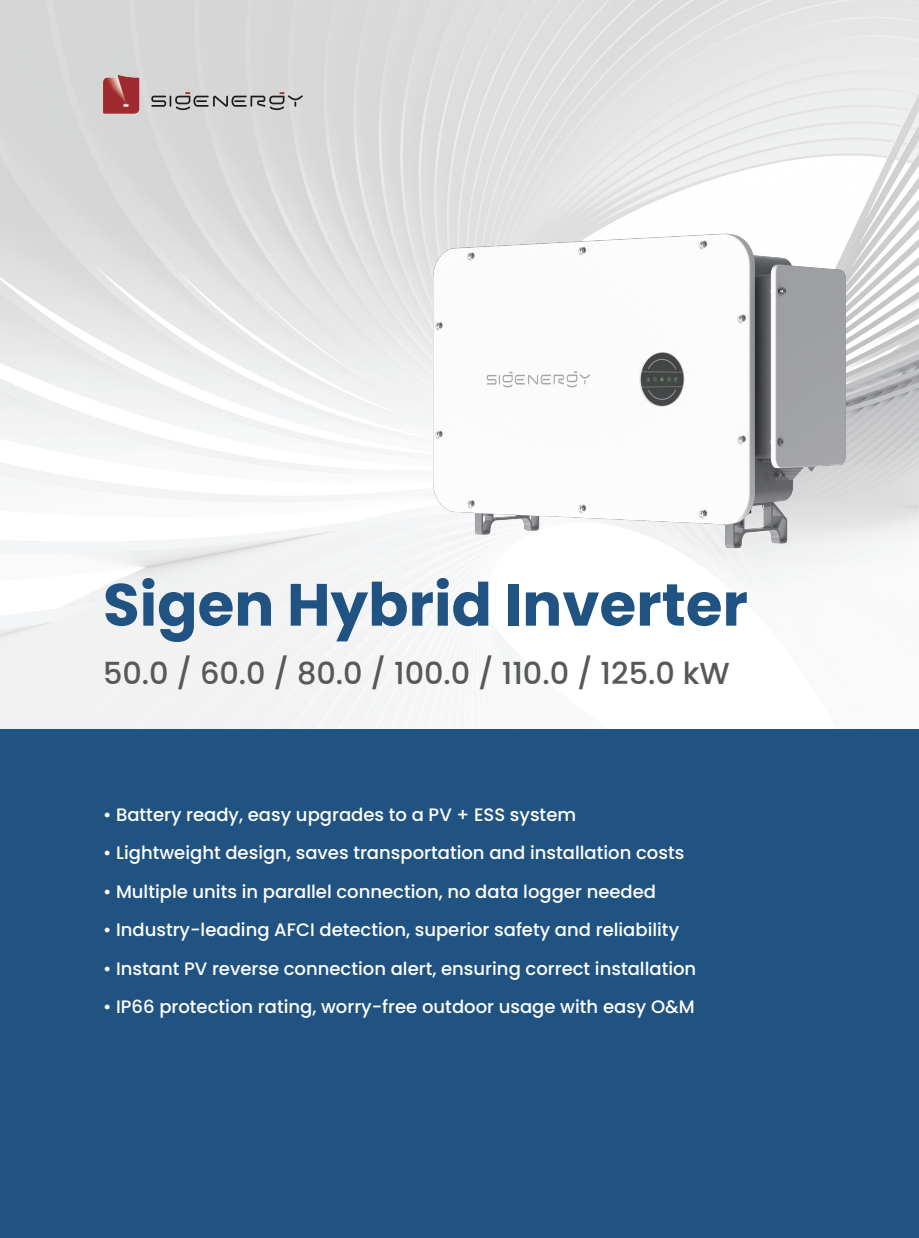
<style>
.page{position:relative;width:919px;height:1238px;background:#fff}
.page>*{position:absolute;margin:0;border:0;box-sizing:border-box;transform-origin:0 0}
.t1{font:700 59.55px "Poppins";color:#205381}
.t2{font:500 30.3px "Poppins";color:#57585a}
.t3{font:500 18px "Poppins";color:#fff}
</style>
<div class="page">
<img style="left:0;top:0;width:918px;height:729px">
<div style="left:0;top:729px;width:918px;height:508px;background:#205381"></div>
<svg style="left:151px;top:92px;width:152px;height:18px"></svg>
<img style="left:103px;top:75px;width:36px;height:39px">
<svg style="left:118px;top:77px;width:2px;height:6px"></svg>
<img style="left:359px;top:228px;width:559px;height:322px">
<h1 class="t1" style="left:103px;top:570px;width:646px">Sigen Hybrid Inverter</h1>
<h2 class="t2" style="left:103px;top:655px;width:628px">50.0 / 60.0 / 80.0 / 100.0 / 110.0 / 125.0 kW</h2>
<p class="t3" style="left:103px;top:804px;width:474px">• Battery ready, easy upgrades to a PV + ESS system</p>
<p class="t3" style="left:103px;top:842px;width:582px">• Lightweight design, saves transportation and installation costs</p>
<p class="t3" style="left:103px;top:881px;width:554px">• Multiple units in parallel connection, no data logger needed</p>
<p class="t3" style="left:103px;top:919px;width:577px">• Industry-leading AFCI detection, superior safety and reliability</p>
<p class="t3" style="left:103px;top:957px;width:594px">• Instant PV reverse connection alert, ensuring correct installation</p>
<p class="t3" style="left:103px;top:996px;width:593px">• IP66 protection rating, worry-free outdoor usage with easy O&amp;M</p>
</div>
